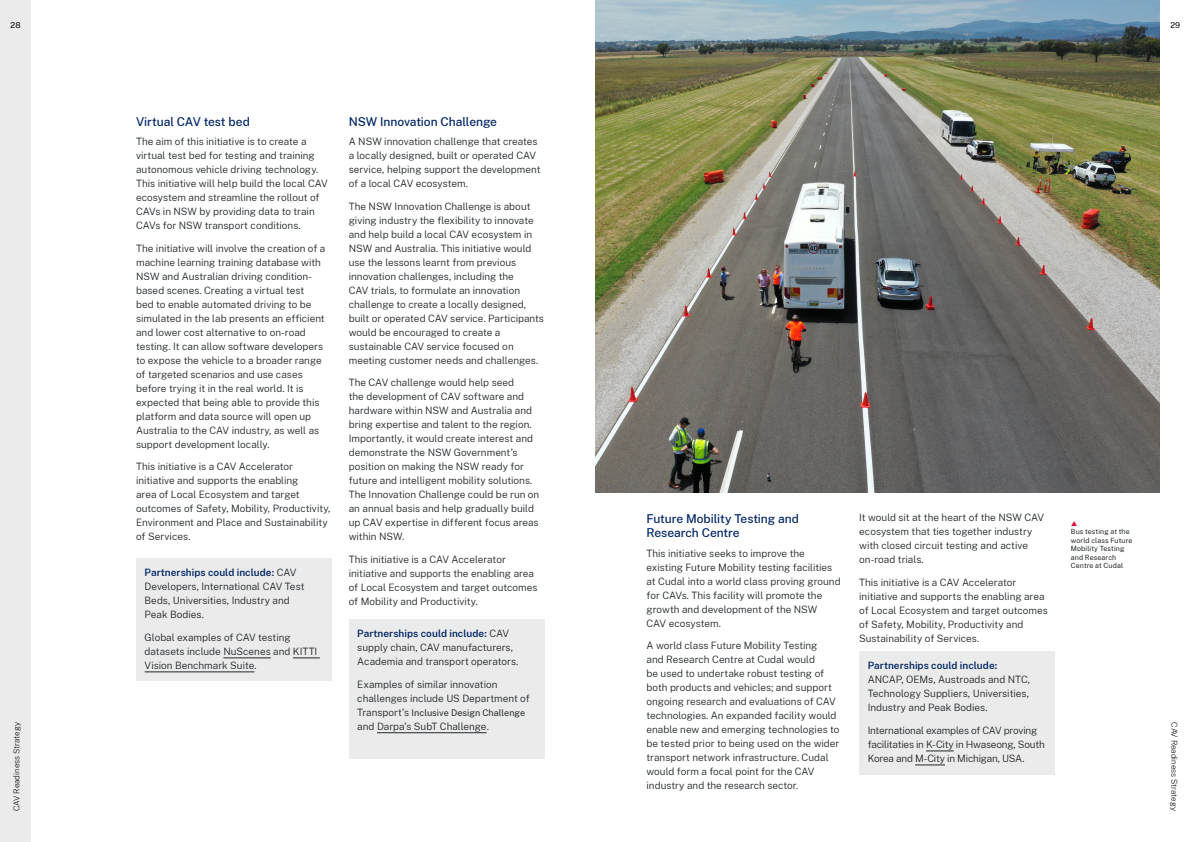
<style>
.page{position:relative;width:1191px;height:842px;background:#fff}
.page>*{position:absolute;margin:0;border:0;box-sizing:border-box;transform-origin:0 0}
.t1{font:500 12px/14px "Public Sans NSW";letter-spacing:-.005em;color:#002664}
.t2{font:300 10px/14px "Public Sans NSW";color:#22272b}
.t3{font:300 10px/14px "Public Sans NSW";letter-spacing:-.025em;color:#22272b}
.t4{font:600 10px "Public Sans NSW";letter-spacing:.005em;color:#002664}
.t5{font:9px "Public Sans NSW";letter-spacing:.005em;color:#22272b}
.t6{font:200 8px "Public Sans NSW";letter-spacing:-.005em;color:#000}
.t7{font:8px "Public Sans NSW";color:#000}
.t8{font:7px/8.4px "Public Sans NSW";letter-spacing:.015em;color:#22272b}
.s1{font-weight:600;color:#002664}
.s2{font-weight:300;font-size:10px}
</style>
<div class="page">
<div style="left:349px;top:619px;width:195px;height:140px;background:#ebebeb"></div>
<hr style="left:377px;top:732px;width:109px;height:1px;background:#22272b">
<div style="left:859px;top:651px;width:195px;height:124px;background:#ebebeb"></div>
<svg style="left:926px;top:751px;width:27px;height:1px"></svg>
<hr style="left:915px;top:765px;width:30px;height:1px;background:#22272b">
<div style="left:136px;top:558px;width:196px;height:123px;background:#ebebeb"></div>
<hr style="left:223px;top:658px;width:48px;height:1px;background:#22272b">
<svg style="left:293px;top:658px;width:27px;height:1px"></svg>
<hr style="left:145px;top:672px;width:109px;height:1px;background:#22272b">
<img style="left:595px;top:0;width:564px;height:493px">
<div style="left:0;top:0;width:31px;height:842px;background:#ebebeb"></div>
<p class="t7" style="left:11px;top:20px;width:11px">28</p>
<p class="t6" style="left:11px;top:811px;width:90px;rotate:-90deg">CAV Readiness Strategy</p>
<p class="t1" style="left:136px;top:113px;width:115px">Virtual CAV test bed</p>
<p class="t2" style="left:136px;top:134px;width:193px">The aim of this initiative is to create a virtual test bed for testing and training autonomous vehicle driving technology.<br>This initiative will help build the local CAV ecosystem and streamline the rollout of CAVs in NSW by providing data to train CAVs for NSW transport conditions.</p>
<p class="t2" style="left:136px;top:240px;width:191px">The initiative will involve the creation of a machine learning training database with NSW and Australian driving condition&shy;based scenes. Creating a virtual test<br>bed to enable automated driving to be simulated in the lab presents an efficient and lower cost alternative to on-road testing. It can allow software developers to expose the vehicle to a broader range of targeted scenarios and use cases before trying it in the real world. It is expected that being able to provide this platform and data source will open up Australia to the CAV industry, as well as support development locally.</p>
<p class="t2" style="left:136px;top:459px;width:196px">This initiative is a CAV Accelerator initiative and supports the enabling<br>area of Local Ecosystem and target outcomes of Safety, Mobility, Productivity, Environment and Place and Sustainability of Services.</p>
<p class="t2" style="left:145px;top:565px;width:161px"><span class="s1">Partnerships could include:</span> CAV<br>Developers, International CAV Test<br>Beds, Universities, Industry and<br>Peak Bodies.</p>
<p class="t2" style="left:145px;top:630px;width:174px">Global examples of CAV testing datasets include NuScenes and KITTI<br>Vision Benchmark Suite.</p>
<p class="t1" style="left:349px;top:113px;width:150px">NSW Innovation Challenge</p>
<p class="t2" style="left:349px;top:134px;width:193px">A NSW innovation challenge that creates a locally designed, built or operated CAV service, helping support the development of a local CAV ecosystem.</p>
<p class="t2" style="left:349px;top:198px;width:197px">The NSW Innovation Challenge is about giving industry the flexibility to innovate and help build a local CAV ecosystem in NSW and Australia. This initiative would use the lessons learnt from previous innovation challenges, including the<br>CAV trials, to formulate an innovation challenge to create a locally designed, built or operated CAV service. Participants would be encouraged to create a sustainable CAV service focused on meeting customer needs and challenges.</p>
<p class="t2" style="left:349px;top:375px;width:192px">The CAV challenge would help seed<br>the development of CAV software and hardware within NSW and Australia and bring expertise and talent to the region.<br>Importantly, it would create interest and demonstrate the NSW Government’s position on making the NSW ready for future and intelligent mobility solutions.<br>The Innovation Challenge could be run on an annual basis and help gradually build up CAV expertise in different focus areas within NSW.</p>
<p class="t2" style="left:349px;top:551px;width:190px">This initiative is a CAV Accelerator initiative and supports the enabling area of Local Ecosystem and target outcomes of Mobility and Productivity.</p>
<p class="t2" style="left:357px;top:626px;width:163px"><span class="s1">Partnerships could include:</span> CAV supply chain, CAV manufacturers,<br>Academia and transport operators.</p>
<p class="t2" style="left:357px;top:676px;width:174px">Examples of similar innovation challenges include US Department of</p>
<p class="t5" style="left:357px;top:706px;width:169px"><span class="s2">Transport’s</span> Inclusive Design Challenge</p>
<p class="t2" style="left:357px;top:718px;width:133px">and Darpa’s SubT Challenge.</p>
<p class="t7" style="left:1170px;top:20px;width:11px">29</p>
<p class="t1" style="left:646px;top:511px;width:154px">Future Mobility Testing and<br>Research Centre</p>
<p class="t2" style="left:646px;top:545px;width:196px">This initiative seeks to improve the existing Future Mobility testing facilities at Cudal into a world class proving ground for CAVs. This facility will promote the growth and development of the NSW<br>CAV ecosystem.</p>
<p class="t2" style="left:646px;top:638px;width:194px">A world class Future Mobility Testing<br>and Research Centre at Cudal would<br>be used to undertake robust testing of both products and vehicles; and support ongoing research and evaluations of CAV technologies. An expanded facility would enable new and emerging technologies to be tested prior to being used on the wider transport network infrastructure. Cudal would form a focal point for the CAV industry and the research sector.</p>
<p class="t2" style="left:859px;top:510px;width:186px">It would sit at the heart of the NSW CAV ecosystem that ties together industry with closed circuit testing and active on-road trials.</p>
<p class="t2" style="left:859px;top:574px;width:190px">This initiative is a CAV Accelerator initiative and supports the enabling area of Local Ecosystem and target outcomes of Safety, Mobility, Productivity and Sustainability of Services.</p>
<p class="t4" style="left:867px;top:658px;width:131px">Partnerships could include:</p>
<p class="t2" style="left:867px;top:672px;width:164px;text-align:justify">ANCAP, OEMs, Austroads and NTC, Technology Suppliers, Universities, Industry and Peak Bodies.</p>
<p class="t3" style="left:867px;top:723px;width:178px">International examples of CAV proving facilitaties in K-City in Hwaseong, South<br>Korea and M-City in Michigan, USA.</p>
<p class="t8" style="left:1070px;top:527px;width:63px">Bus testing at the world class Future<br>Mobility Testing and Research<br>Centre at Cudal</p>
<p class="t6" style="left:1180px;top:722px;width:90px;rotate:90deg">CAV Readiness Strategy</p>
</div>
